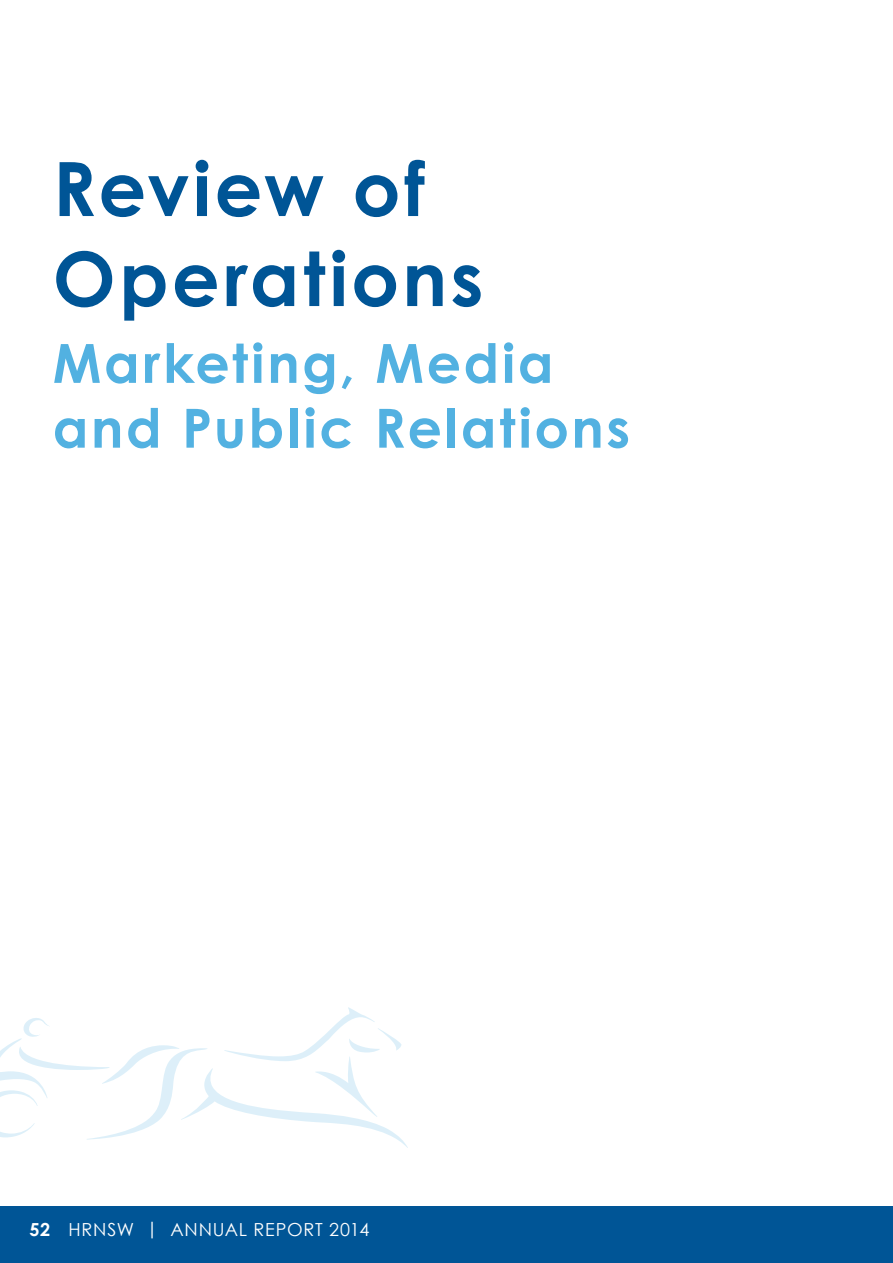
<style>
.page{position:relative;width:893px;height:1263px;background:#fff}
.page>*{position:absolute;margin:0;border:0;box-sizing:border-box;transform-origin:0 0}
.t1{font:700 75px/90px "Century Gothic";letter-spacing:.045em;color:#005596}
.t2{font:700 54px/64.8px "Century Gothic";letter-spacing:.05em;color:#52b1e1}
.t3{font:18px "Century Gothic";letter-spacing:.04em;color:#fff}
.s1{font-weight:700}
</style>
<div class="page">
<div style="left:0;top:1206px;width:893px;height:57px;background:#005596"></div>
<svg style="left:0;top:1007px;width:408px;height:141px"></svg>
<h1 class="t1" style="left:53px;top:142px;width:432px">Review of<br>Operations</h1>
<p class="t2" style="left:53px;top:330px;width:579px">Marketing, Media and Public Relations</p>
<p class="t3" style="left:30px;top:1219px;width:341px"><span class="s1">52</span> HRNSW | ANNUAL REPORT 2014</p>
</div>
